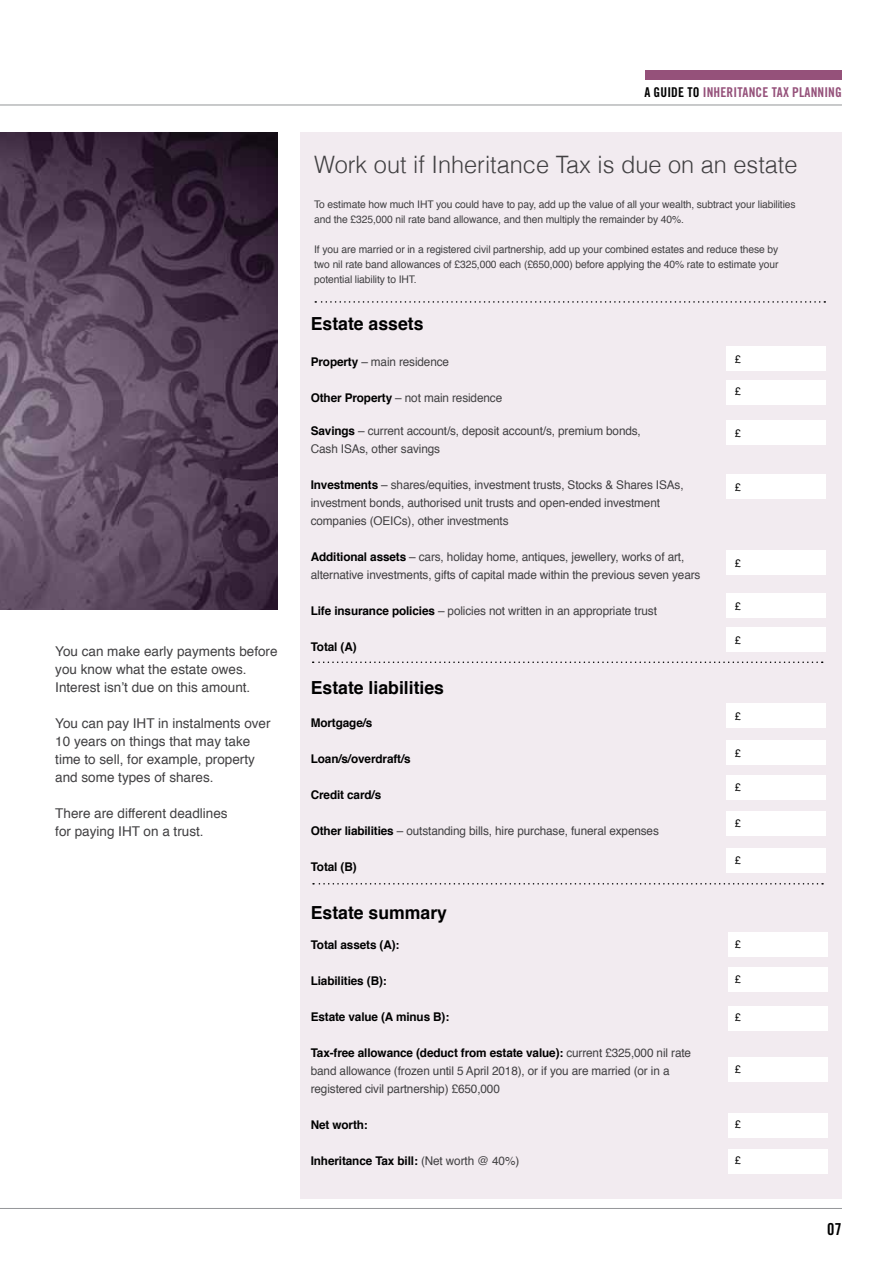
<style>
.page{position:relative;width:893px;height:1263px;background:#fff}
.page>*{position:absolute;margin:0;border:0;box-sizing:border-box;transform-origin:0 0}
.t1{font:300 24px "Helvetica";color:#414042}
.t2{font:700 18px "Helvetica";color:#000}
.t3{font:16.5px "Trade Gothic Bold Cond Twenty";color:#000}
.t4{font:13.5px/18px "Helvetica";color:#414042}
.t5{font:13.5px "Trade Gothic Bold Cond Twenty";letter-spacing:.01em;color:#95517a}
.t6{font:12px/18px "Helvetica";letter-spacing:-.01em;color:#414042}
.t7{font:700 12px "Helvetica";letter-spacing:-.01em;color:#000}
.t8{font:10.5px/15px "Helvetica";letter-spacing:-.01em;color:#414042}
.t9{font:10.5px "Arial";color:#000}
.s1{color:#000}
.s2{font-weight:700;color:#000}
.s3{font-weight:400;color:#414042}
</style>
<div class="page">
<hr style="left:0;top:1208px;width:842px;height:1px;background:#939598">
<div style="left:645px;top:70px;width:197px;height:10px;background:#95517a"></div>
<hr style="left:0;top:105px;width:842px;height:1px;background:#939598">
<div style="left:300px;top:132px;width:542px;height:1067px;background:#f2ebf0"></div>
<svg style="left:313px;top:661px;width:510px;height:2px"></svg>
<svg style="left:315px;top:301px;width:510px;height:2px"></svg>
<svg style="left:313px;top:854px;width:513px;height:31px"></svg>
<div style="left:726px;top:380px;width:99px;height:24px;background:#fff"></div>
<div style="left:726px;top:420px;width:99px;height:24px;background:#fff"></div>
<div style="left:726px;top:474px;width:99px;height:25px;background:#fff"></div>
<div style="left:726px;top:551px;width:99px;height:24px;background:#fff"></div>
<div style="left:726px;top:593px;width:99px;height:24px;background:#fff"></div>
<div style="left:726px;top:704px;width:99px;height:24px;background:#fff"></div>
<div style="left:726px;top:740px;width:99px;height:24px;background:#fff"></div>
<div style="left:726px;top:775px;width:99px;height:24px;background:#fff"></div>
<div style="left:726px;top:811px;width:99px;height:25px;background:#fff"></div>
<div style="left:726px;top:627px;width:99px;height:25px;background:#fff"></div>
<div style="left:726px;top:848px;width:99px;height:25px;background:#fff"></div>
<div style="left:728px;top:1149px;width:99px;height:24px;background:#fff"></div>
<div style="left:728px;top:932px;width:99px;height:25px;background:#fff"></div>
<div style="left:728px;top:967px;width:99px;height:25px;background:#fff"></div>
<div style="left:728px;top:1006px;width:99px;height:25px;background:#fff"></div>
<div style="left:728px;top:1057px;width:99px;height:25px;background:#fff"></div>
<div style="left:728px;top:1113px;width:99px;height:24px;background:#fff"></div>
<div style="left:726px;top:346px;width:99px;height:24px;background:#fff"></div>
<img style="left:0;top:132px;width:278px;height:477px">
<p class="t4" style="left:55px;top:642px;width:224px">You can make early payments before you know what the estate owes.<br>Interest isn’t due on this amount.</p>
<p class="t4" style="left:55px;top:714px;width:217px">You can pay IHT in instalments over<br>10 years on things that may take time to sell, for example, property and some types of shares.</p>
<p class="t4" style="left:55px;top:804px;width:174px">There are different deadlines for paying IHT on a trust.</p>
<p class="t5" style="left:644px;top:84px;width:199px"><span class="s1">A GUIDE TO</span> INHERITANCE TAX PLANNING</p>
<h1 class="t1" style="left:314px;top:149px;width:485px">Work out if Inheritance Tax is due on an estate</h1>
<p class="t8" style="left:314px;top:197px;width:483px">To estimate how much IHT you could have to pay, add up the value of all your wealth, subtract your liabilities and the £325,000 nil rate band allowance, and then multiply the remainder by 40%.</p>
<p class="t8" style="left:314px;top:242px;width:466px;text-align:justify">If you are married or in a registered civil partnership, add up your combined estates and reduce these by two nil rate band allowances of £325,000 each (£650,000) before applying the 40% rate to estimate your potential liability to IHT.</p>
<h2 class="t2" style="left:311px;top:309px;width:114px">Estate assets</h2>
<p class="t6" style="left:311px;top:353px;width:140px"><span class="s2">Property</span> – main residence</p>
<p class="t6" style="left:311px;top:389px;width:193px"><span class="s2">Other Property</span> – not main residence</p>
<p class="t6" style="left:311px;top:422px;width:332px"><span class="s2">Savings</span> – current account/s, deposit account/s, premium bonds,<br>Cash ISAs, other savings</p>
<p class="t6" style="left:311px;top:476px;width:374px"><span class="s2">Investments</span> – shares/equities, investment trusts, Stocks &amp; Shares ISAs, investment bonds, authorised unit trusts and open-ended investment companies (OEICs), other investments</p>
<p class="t6" style="left:311px;top:548px;width:391px"><span class="s2">Additional assets</span> – cars, holiday home, antiques, jewellery, works of art, alternative investments, gifts of capital made within the previous seven years</p>
<p class="t6" style="left:311px;top:602px;width:348px"><span class="s2">Life insurance policies</span> – policies not written in an appropriate trust</p>
<p class="t7" style="left:311px;top:637px;width:47px">Total (A)</p>
<h2 class="t2" style="left:311px;top:673px;width:135px">Estate liabilities</h2>
<p class="t7" style="left:311px;top:713px;width:63px">Mortgage/s</p>
<p class="t7" style="left:311px;top:749px;width:101px">Loan/s/overdraft/s</p>
<p class="t7" style="left:311px;top:785px;width:72px">Credit card/s</p>
<p class="t6" style="left:311px;top:822px;width:350px"><span class="s2">Other liabilities</span> – outstanding bills, hire purchase, funeral expenses</p>
<p class="t7" style="left:311px;top:857px;width:47px">Total (B)</p>
<h2 class="t2" style="left:311px;top:898px;width:138px">Estate summary</h2>
<p class="t7" style="left:311px;top:935px;width:90px">Total assets (A):</p>
<p class="t7" style="left:311px;top:971px;width:77px">Liabilities (B):</p>
<p class="t7" style="left:311px;top:1007px;width:140px">Estate value (A minus B):</p>
<p class="t6" style="left:311px;top:1044px;width:382px"><span class="s2">Tax-free allowance (deduct from estate value):</span> current £325,000 nil rate band allowance (frozen until 5 April 2018), or if you are married (or in a registered civil partnership) £650,000</p>
<p class="t7" style="left:311px;top:1115px;width:59px">Net worth:</p>
<p class="t7" style="left:311px;top:1151px;width:210px">Inheritance Tax bill: <span class="s3">(Net worth @ 40%)</span></p>
<p class="t9" style="left:735px;top:1154px;width:7px">£</p>
<p class="t9" style="left:735px;top:352px;width:7px">£</p>
<p class="t9" style="left:735px;top:385px;width:7px">£</p>
<p class="t9" style="left:735px;top:426px;width:7px">£</p>
<p class="t9" style="left:735px;top:480px;width:7px">£</p>
<p class="t9" style="left:735px;top:556px;width:7px">£</p>
<p class="t9" style="left:735px;top:599px;width:7px">£</p>
<p class="t9" style="left:735px;top:633px;width:7px">£</p>
<p class="t9" style="left:735px;top:710px;width:7px">£</p>
<p class="t9" style="left:735px;top:746px;width:7px">£</p>
<p class="t9" style="left:735px;top:780px;width:7px">£</p>
<p class="t9" style="left:735px;top:816px;width:7px">£</p>
<p class="t9" style="left:735px;top:853px;width:7px">£</p>
<p class="t9" style="left:735px;top:937px;width:7px">£</p>
<p class="t9" style="left:735px;top:972px;width:7px">£</p>
<p class="t9" style="left:735px;top:1011px;width:7px">£</p>
<p class="t9" style="left:735px;top:1062px;width:7px">£</p>
<p class="t9" style="left:735px;top:1117px;width:7px">£</p>
<h3 class="t3" style="left:827px;top:1219px;width:16px">07</h3>
</div>
